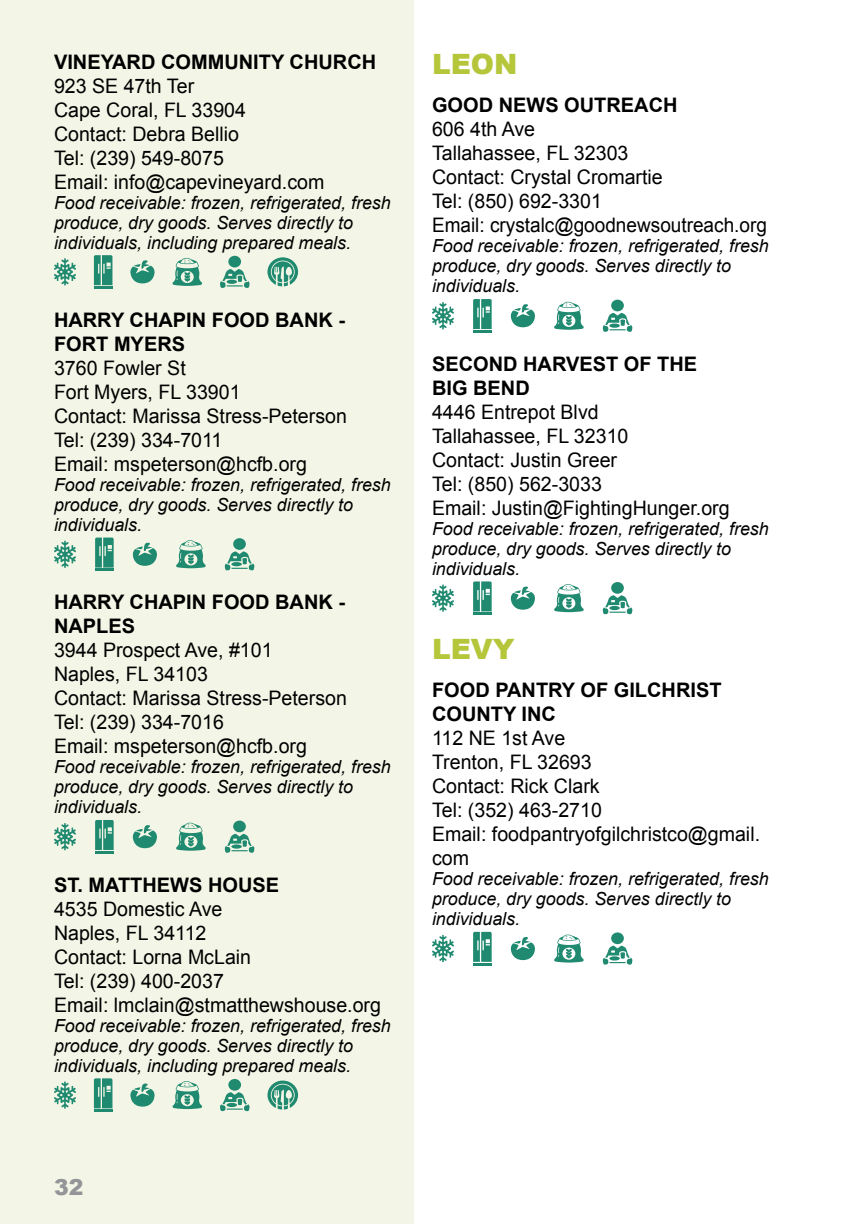
<style>
.page{position:relative;width:864px;height:1224px;background:#fff}
.page>*{position:absolute;margin:0;border:0;box-sizing:border-box;transform-origin:0 0}
.t1{font:900 28px "Arial";color:#b5c63b}
.t2{font:900 22px "Arial";color:#939598}
.t3{font:20px/24px "Arial";color:#000}
.t4{font:700 20px/24px "Arial";color:#000}
.t5{font:italic 18px/20px "Arial";color:#000}
</style>
<div class="page">
<div style="left:0;top:0;width:414px;height:1224px;background:#f3f6e6"></div>
<hr style="left:94px;top:286px;width:18px;height:3px;background:#208a70">
<svg style="left:130px;top:260px;width:25px;height:23px"></svg>
<svg style="left:94px;top:255px;width:18px;height:30px"></svg>
<svg style="left:54px;top:258px;width:22px;height:27px"></svg>
<svg style="left:172px;top:258px;width:30px;height:28px"></svg>
<div style="left:228px;top:256px;width:13px;height:11px;background:#208a70;border-radius:50%"></div>
<svg style="left:220px;top:269px;width:30px;height:19px"></svg>
<svg style="left:227px;top:280px;width:10px;height:4px"></svg>
<svg style="left:267px;top:257px;width:31px;height:29px"></svg>
<svg style="left:132px;top:542px;width:25px;height:24px"></svg>
<svg style="left:95px;top:538px;width:19px;height:33px"></svg>
<svg style="left:54px;top:541px;width:22px;height:27px"></svg>
<svg style="left:176px;top:540px;width:30px;height:28px"></svg>
<div style="left:233px;top:538px;width:13px;height:12px;background:#208a70;border-radius:50%"></div>
<svg style="left:225px;top:551px;width:29px;height:19px"></svg>
<svg style="left:231px;top:562px;width:11px;height:4px"></svg>
<svg style="left:132px;top:825px;width:25px;height:23px"></svg>
<svg style="left:95px;top:820px;width:19px;height:33px"></svg>
<svg style="left:54px;top:823px;width:22px;height:27px"></svg>
<svg style="left:176px;top:822px;width:30px;height:29px"></svg>
<div style="left:233px;top:821px;width:13px;height:11px;background:#208a70;border-radius:50%"></div>
<svg style="left:225px;top:834px;width:29px;height:19px"></svg>
<div style="left:231px;top:844px;width:11px;height:5px;background:#208a70;border-radius:50%"></div>
<svg style="left:510px;top:304px;width:25px;height:23px"></svg>
<svg style="left:473px;top:299px;width:19px;height:33px"></svg>
<svg style="left:432px;top:302px;width:22px;height:27px"></svg>
<svg style="left:554px;top:301px;width:30px;height:29px"></svg>
<div style="left:611px;top:300px;width:13px;height:11px;background:#208a70;border-radius:50%"></div>
<svg style="left:603px;top:313px;width:29px;height:19px"></svg>
<svg style="left:609px;top:324px;width:11px;height:4px"></svg>
<svg style="left:510px;top:586px;width:25px;height:24px"></svg>
<svg style="left:473px;top:581px;width:19px;height:34px"></svg>
<svg style="left:432px;top:585px;width:22px;height:27px"></svg>
<svg style="left:554px;top:584px;width:30px;height:28px"></svg>
<div style="left:611px;top:582px;width:13px;height:12px;background:#208a70;border-radius:50%"></div>
<svg style="left:603px;top:595px;width:29px;height:19px"></svg>
<svg style="left:609px;top:606px;width:11px;height:4px"></svg>
<svg style="left:510px;top:937px;width:25px;height:23px"></svg>
<svg style="left:473px;top:932px;width:19px;height:33px"></svg>
<svg style="left:432px;top:935px;width:22px;height:27px"></svg>
<svg style="left:554px;top:934px;width:30px;height:29px"></svg>
<div style="left:611px;top:932px;width:13px;height:12px;background:#208a70;border-radius:50%"></div>
<svg style="left:603px;top:946px;width:29px;height:19px"></svg>
<div style="left:609px;top:956px;width:11px;height:5px;background:#208a70;border-radius:50%"></div>
<svg style="left:267px;top:1081px;width:31px;height:29px"></svg>
<svg style="left:130px;top:1083px;width:25px;height:24px"></svg>
<svg style="left:94px;top:1078px;width:18px;height:34px"></svg>
<svg style="left:54px;top:1081px;width:22px;height:28px"></svg>
<svg style="left:172px;top:1081px;width:30px;height:28px"></svg>
<div style="left:228px;top:1079px;width:13px;height:12px;background:#208a70;border-radius:50%"></div>
<svg style="left:220px;top:1092px;width:30px;height:19px"></svg>
<svg style="left:227px;top:1103px;width:10px;height:4px"></svg>
<p class="t4" style="left:54px;top:50px;width:324px">VINEYARD COMMUNITY CHURCH</p>
<p class="t3" style="left:54px;top:74px;width:272px">923 SE 47th Ter<br>Cape Coral, FL 33904<br>Contact: Debra Bellio<br>Tel: (239) 549-8075<br>Email: info@capevineyard.com</p>
<p class="t5" style="left:54px;top:193px;width:338px">Food receivable: frozen, refrigerated, fresh produce, dry goods. Serves directly to individuals, including prepared meals.</p>
<p class="t4" style="left:54px;top:309px;width:293px">HARRY CHAPIN FOOD BANK -<br>FORT MYERS</p>
<p class="t3" style="left:54px;top:356px;width:295px">3760 Fowler St<br>Fort Myers, FL 33901<br>Contact: Marissa Stress-Peterson<br>Tel: (239) 334-7011<br>Email: mspeterson@hcfb.org</p>
<p class="t5" style="left:54px;top:475px;width:338px">Food receivable: frozen, refrigerated, fresh produce, dry goods. Serves directly to individuals.</p>
<p class="t4" style="left:54px;top:591px;width:293px">HARRY CHAPIN FOOD BANK -<br>NAPLES</p>
<p class="t3" style="left:54px;top:639px;width:295px">3944 Prospect Ave, #101<br>Naples, FL 34103<br>Contact: Marissa Stress-Peterson<br>Tel: (239) 334-7016<br>Email: mspeterson@hcfb.org</p>
<p class="t5" style="left:54px;top:757px;width:338px">Food receivable: frozen, refrigerated, fresh produce, dry goods. Serves directly to individuals.</p>
<p class="t4" style="left:54px;top:873px;width:227px">ST. MATTHEWS HOUSE</p>
<p class="t3" style="left:54px;top:897px;width:329px">4535 Domestic Ave<br>Naples, FL 34112<br>Contact: Lorna McLain<br>Tel: (239) 400-2037<br>Email: lmclain@stmatthewshouse.org</p>
<p class="t5" style="left:54px;top:1016px;width:338px">Food receivable: frozen, refrigerated, fresh produce, dry goods. Serves directly to individuals, including prepared meals.</p>
<p class="t2" style="left:54px;top:1171px;width:31px">32</p>
<h3 class="t1" style="left:432px;top:44px;width:87px">LEON</h3>
<p class="t4" style="left:432px;top:94px;width:247px">GOOD NEWS OUTREACH</p>
<p class="t3" style="left:432px;top:118px;width:337px">606 4th Ave<br>Tallahassee, FL 32303<br>Contact: Crystal Cromartie<br>Tel: (850) 692-3301<br>Email: crystalc@goodnewsoutreach.org</p>
<p class="t5" style="left:432px;top:236px;width:338px">Food receivable: frozen, refrigerated, fresh produce, dry goods. Serves directly to individuals.</p>
<p class="t4" style="left:432px;top:352px;width:267px">SECOND HARVEST OF THE<br>BIG BEND</p>
<p class="t3" style="left:432px;top:400px;width:299px">4446 Entrepot Blvd<br>Tallahassee, FL 32310<br>Contact: Justin Greer<br>Tel: (850) 562-3033<br>Email: Justin@FightingHunger.org</p>
<p class="t5" style="left:432px;top:519px;width:338px">Food receivable: frozen, refrigerated, fresh produce, dry goods. Serves directly to individuals.</p>
<h3 class="t1" style="left:432px;top:629px;width:84px">LEVY</h3>
<p class="t4" style="left:432px;top:679px;width:291px">FOOD PANTRY OF GILCHRIST<br>COUNTY INC</p>
<p class="t3" style="left:432px;top:726px;width:330px">112 NE 1st Ave<br>Trenton, FL 32693<br>Contact: Rick Clark<br>Tel: (352) 463-2710<br>Email: foodpantryofgilchristco@gmail. com</p>
<p class="t5" style="left:432px;top:869px;width:338px">Food receivable: frozen, refrigerated, fresh produce, dry goods. Serves directly to individuals.</p>
</div>
